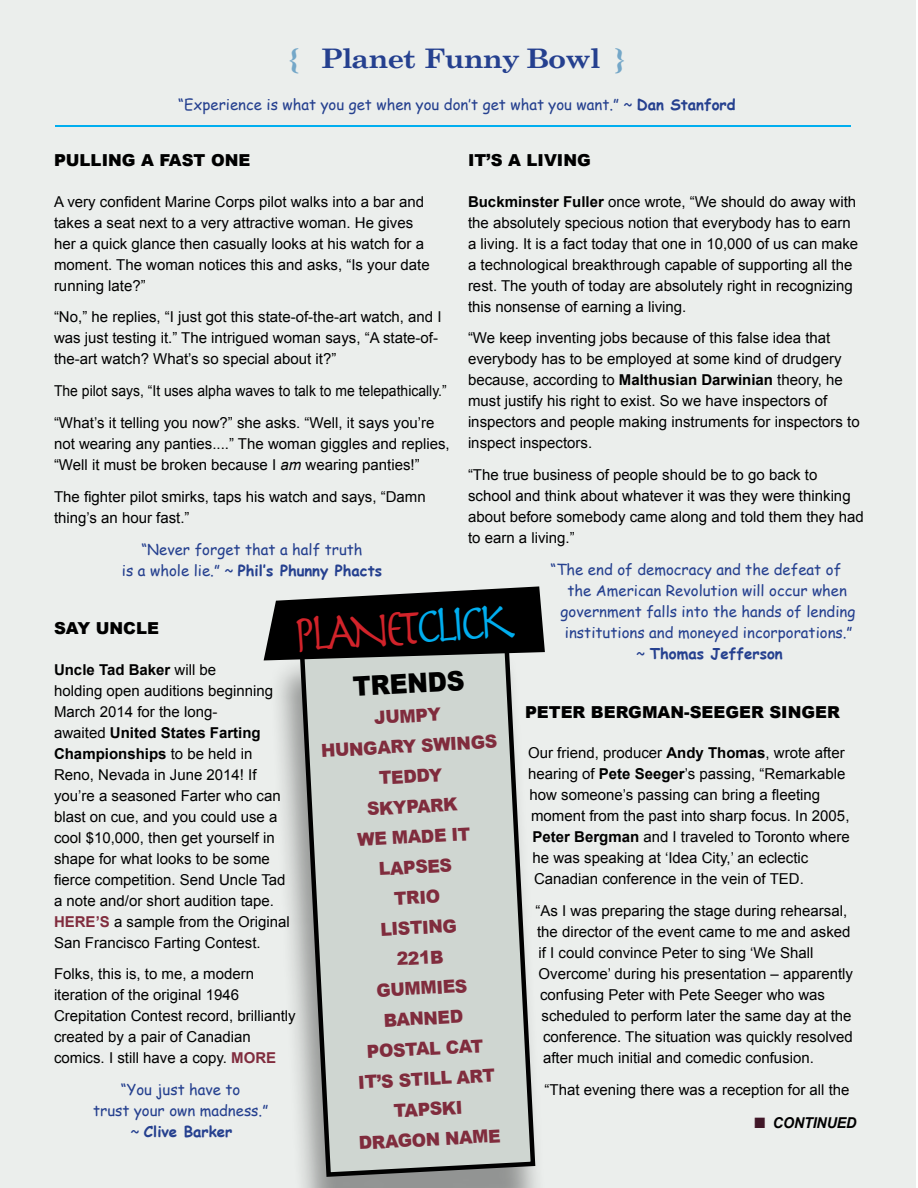
<style>
.page{position:relative;width:918px;height:1188px;background:#fff}
.page>*{position:absolute;margin:0;border:0;box-sizing:border-box;transform-origin:0 0}
.t1{font:54px "Herculanum";color:#d2232a;scale:.83 1}
.t2{font:700 27px "Century Schoolbook";letter-spacing:-.04em;color:#25408f;scale:1.1 1}
.t3{font:900 27px "Arial";color:#000;scale:.92 1}
.t4{font:900 18px/30.3px "Arial";color:#802c3d;text-align:center;scale:.96 1}
.t5{font:900 16.5px "Arial";color:#000}
.t6{font:15px/21px "Arial";color:#000}
.t7{font:15px/21px "Comic Sans MS";color:#25408f;text-align:center}
.t8{font:15px/31.8px "Arial";color:#000;scale:.93 1}
.t9{font:700 15px "Comic Sans MS";color:#25408f}
.t10{font:italic 700 15px "Arial";letter-spacing:-.01em;color:#000;scale:.95 1}
.s1{color:#74a7c8}
.s2{font-weight:700}
.s3{font-style:italic}
.s4{font-weight:400}
.s5{color:#00aeef}
.s6{font-weight:700;color:#802c3d}
.s7{color:#401728}
</style>
<div class="page">
<div style="left:0;top:0;width:916px;height:1188px;background:#ebeeec"></div>
<div style="left:267px;top:645px;width:279px;height:543px;background:#000;opacity:.38"></div>
<svg style="left:297px;top:660px;width:241px;height:519px;background:#c5cbc7"></svg>
<svg style="left:264px;top:586px;width:281px;height:74px;background:#292929"></svg>
<hr style="left:55px;top:125px;width:796px;height:1px;background:#00aeef">
<h2 class="t2" style="left:288px;top:42px;width:308px"><span class="s1">{</span> Planet Funny Bowl <span class="s1">}</span></h2>
<p class="t7" style="left:178px;top:94px;width:559px">“Experience is what you get when you don’t get what you want.” ~ <span class="s2">Dan Stanford</span></p>
<p class="t5" style="left:54px;top:151px;width:198px">PULLING A FAST ONE</p>
<p class="t6" style="left:54px;top:191px;width:377px">A very confident Marine Corps pilot walks into a bar and takes a seat next to a very attractive woman. He gives her a quick glance then casually looks at his watch for a moment. The woman notices this and asks, “Is your date running late?”</p>
<p class="t6" style="left:54px;top:307px;width:389px">“No,” he replies, “I just got this state-of-the-art watch, and I was just testing it.” The intrigued woman says, “A state-of&shy;the-art watch? What’s so special about it?”</p>
<p class="t8" style="left:54px;top:375px;width:424px">The pilot says, “It uses alpha waves to talk to me telepathically.” “What’s it telling you now?” she asks. “Well, it says you’re</p>
<p class="t6" style="left:54px;top:433px;width:397px">not wearing any panties....” The woman giggles and replies, “Well it must be broken because I <span class="s3">am</span> wearing panties!”</p>
<p class="t6" style="left:54px;top:486px;width:373px">The fighter pilot smirks, taps his watch and says, “Damn thing’s an hour fast.”</p>
<p class="t7" style="left:122px;top:538px;width:262px">“Never forget that a half truth<br>is a whole lie.” ~ <span class="s2">Phil’s Phunny Phacts</span></p>
<p class="t5" style="left:468px;top:151px;width:124px">IT’S A LIVING</p>
<p class="t6" style="left:468px;top:191px;width:392px"><span class="s2">Buckminster Fuller</span> once wrote, “We should do away with the absolutely specious notion that everybody has to earn a living. It is a fact today that one in 10,000 of us can make a technological breakthrough capable of supporting all the rest. The youth of today are absolutely right in recognizing this nonsense of earning a living.</p>
<p class="t6" style="left:468px;top:328px;width:393px">“We keep inventing jobs because of this false idea that everybody has to be employed at some kind of drudgery because, according to <span class="s2">Malthusian Darwinian</span> theory, he must justify his right to exist. So we have inspectors of inspectors and people making instruments for inspectors to inspect inspectors.</p>
<p class="t6" style="left:468px;top:465px;width:397px">“The true business of people should be to go back to school and think about whatever it was they were thinking about before somebody came along and told them they had to earn a living.”</p>
<p class="t7" style="left:550px;top:559px;width:292px">“The end of democracy and the defeat of</p>
<p class="t7" style="left:567px;top:580px;width:281px">the American Revolution will occur when</p>
<p class="t7" style="left:561px;top:601px;width:296px">government falls into the hands of lending</p>
<p class="t7" style="left:565px;top:622px;width:289px">institutions and moneyed incorporations.”</p>
<p class="t9" style="left:636px;top:643px;width:148px"><span class="s4">~</span> Thomas Jefferson</p>
<h1 class="t1" style="left:291px;top:601px;width:269px;rotate:-4deg">PLANET<span class="s5">CLICK</span></h1>
<p class="t5" style="left:54px;top:619px;width:106px">SAY UNCLE</p>
<p class="t6" style="left:54px;top:659px;width:237px"><span class="s2">Uncle Tad Baker</span> will be<br>holding open auditions beginning<br>March 2014 for the long-<br>awaited <span class="s2">United States Farting<br>Championships</span> to be held in<br>Reno, Nevada in June 2014! If you’re a seasoned Farter who can blast on cue, and you could use a cool $10,000, then get yourself in shape for what looks to be some fierce competition. Send Uncle Tad a note and/or short audition tape.<br><span class="s6">HERE’S</span> a sample from the Original<br>San Francisco Farting Contest.</p>
<p class="t6" style="left:54px;top:964px;width:243px">Folks, this is, to me, a modern iteration of the original 1946<br>Crepitation Contest record, brilliantly created by a pair of Canadian comics. I still have a copy. <span class="s6">MORE</span></p>
<p class="t7" style="left:93px;top:1079px;width:177px">“You just have to<br>trust your own madness.” ~ <span class="s2">Clive Barker</span></p>
<h2 class="t3" style="left:352px;top:671px;width:123px;rotate:-3deg">TRENDS</h2>
<p class="t5" style="left:525px;top:703px;width:316px">PETER BERGMAN-SEEGER SINGER</p>
<p class="t6" style="left:528px;top:742px;width:318px">Our friend, producer <span class="s2">Andy Thomas</span>, wrote after</p>
<p class="t6" style="left:528px;top:763px;width:319px">hearing of <span class="s2">Pete Seeger</span>’s passing, “Remarkable</p>
<p class="t6" style="left:530px;top:784px;width:292px">how someone’s passing can bring a fleeting</p>
<p class="t6" style="left:531px;top:805px;width:320px">moment from the past into sharp focus. In 2005,</p>
<p class="t6" style="left:533px;top:826px;width:319px"><span class="s2">Peter Bergman</span> and I traveled to Toronto where</p>
<p class="t6" style="left:533px;top:847px;width:277px">he was speaking at ‘Idea City,’ an eclectic</p>
<p class="t6" style="left:534px;top:868px;width:271px">Canadian conference in the vein of TED.</p>
<p class="t6" style="left:536px;top:900px;width:313px">“As I was preparing the stage during rehearsal,</p>
<p class="t6" style="left:537px;top:921px;width:315px">the director of the event came to me and asked</p>
<p class="t6" style="left:539px;top:942px;width:276px">if I could convince Peter to sing ‘We Shall</p>
<p class="t6" style="left:539px;top:963px;width:316px">Overcome’ during his presentation – apparently</p>
<p class="t6" style="left:540px;top:984px;width:287px">confusing Peter with Pete Seeger who was</p>
<p class="t6" style="left:542px;top:1005px;width:312px">scheduled to perform later the same day at the</p>
<p class="t6" style="left:543px;top:1026px;width:311px">conference. The situation was quickly resolved</p>
<p class="t6" style="left:543px;top:1047px;width:272px">after much initial and comedic confusion.</p>
<p class="t6" style="left:545px;top:1079px;width:307px">“That evening there was a reception for all the</p>
<p class="t10" style="left:755px;top:1113px;width:109px"><span class="s7">■</span> CONTINUED</p>
<p class="t4" style="left:319px;top:705px;width:185px;rotate:-3deg">JUMPY<br>HUNGARY SWINGS<br>TEDDY<br>SKYPARK<br>WE MADE IT<br>LAPSES<br>TRIO<br>LISTING<br>221B<br>GUMMIES<br>BANNED<br>POSTAL CAT<br>IT’S STILL ART<br>TAPSKI<br>DRAGON NAME</p>
</div>
